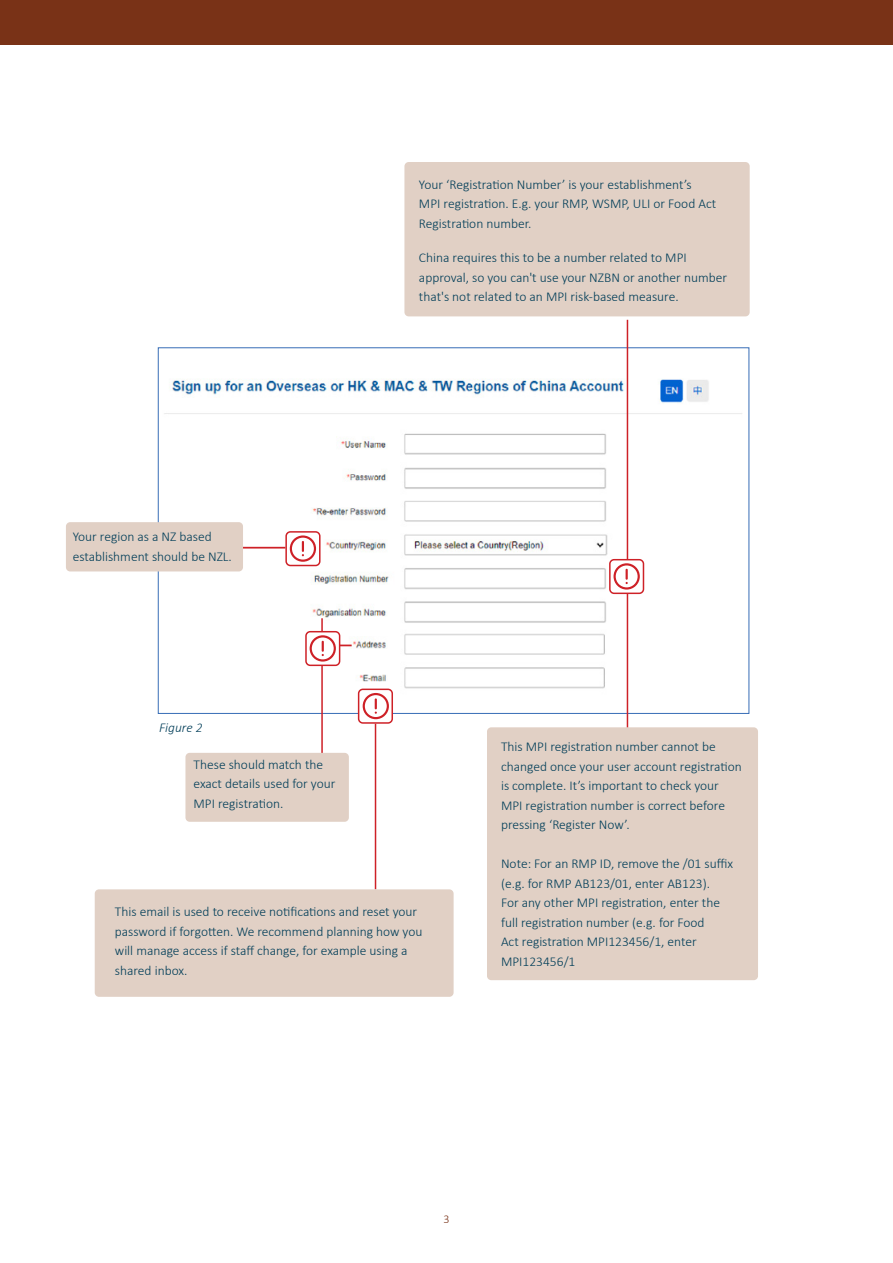
<style>
.page{position:relative;width:893px;height:1263px;background:#fff}
.page>*{position:absolute;margin:0;border:0;box-sizing:border-box;transform-origin:0 0}
.t1{font:300 13.5px/19.5px "Calibri";color:#003d58}
.t2{font:italic 300 13.5px "Calibri";color:#003d58}
.t3{font:300 12px "Calibri";color:#793217}
</style>
<div class="page">
<div style="left:0;top:0;width:893px;height:45px;background:#793217"></div>
<img style="left:160px;top:372px;width:582px;height:338px">
<div style="left:404px;top:162px;width:346px;height:154px;background:#e1d0c5;border-radius:4px"></div>
<div style="left:487px;top:727px;width:271px;height:253px;background:#e1d0c5;border-radius:4px"></div>
<div style="left:359px;top:689px;width:33px;height:34px;background:#fff;border-radius:4px"></div>
<div style="left:358px;top:689px;width:35px;height:35px;border:2px solid #ce2127;border-radius:4px"></div>
<hr style="left:321px;top:665px;width:2px;height:89px;background:#ce2127">
<div style="left:185px;top:753px;width:164px;height:69px;background:#e1d0c5;border-radius:4px"></div>
<div style="left:66px;top:522px;width:177px;height:49px;background:#e1d0c5;border-radius:4px"></div>
<hr style="left:627px;top:592px;width:1px;height:135px;background:#ce2127">
<hr style="left:627px;top:320px;width:1px;height:243px;background:#ce2127">
<hr style="left:243px;top:547px;width:42px;height:1px;background:#ce2127">
<hr style="left:375px;top:724px;width:1px;height:165px;background:#ce2127">
<div style="left:95px;top:889px;width:359px;height:108px;background:#e1d0c5;border-radius:4px"></div>
<svg style="left:310px;top:618px;width:42px;height:44px"></svg>
<div style="left:305px;top:631px;width:35px;height:35px;border:2px solid #ce2127;border-radius:4px"></div>
<div style="left:610px;top:560px;width:33px;height:33px;background:#fff;border-radius:4px"></div>
<div style="left:609px;top:559px;width:35px;height:35px;border:2px solid #ce2127;border-radius:4px"></div>
<svg style="left:613px;top:563px;width:27px;height:27px"></svg>
<svg style="left:290px;top:535px;width:26px;height:27px"></svg>
<div style="left:285px;top:531px;width:36px;height:35px;border:2px solid #ce2127;border-radius:4px"></div>
<svg style="left:362px;top:693px;width:27px;height:26px"></svg>
<p class="t1" style="left:73px;top:527px;width:161px">Your region as a NZ based establishment should be NZL.</p>
<p class="t2" style="left:159px;top:719px;width:45px">Figure 2</p>
<p class="t1" style="left:419px;top:174px;width:299px">Your ‘Registration Number’ is your establishment’s<br>MPI registration. E.g. your RMP, WSMP, ULI or Food Act<br>Registration number.</p>
<p class="t1" style="left:419px;top:248px;width:310px">China requires this to be a number related to MPI approval, so you can't use your NZBN or another number that's not related to an MPI risk-based measure.</p>
<p class="t1" style="left:194px;top:754px;width:143px">These should match the exact details used for your<br>MPI registration.</p>
<p class="t1" style="left:115px;top:902px;width:309px">This email is used to receive notifications and reset your password if forgotten. We recommend planning how you will manage access if staff change, for example using a shared inbox.</p>
<p class="t1" style="left:501px;top:737px;width:242px">This MPI registration number cannot be changed once your user account registration is complete. It’s important to check your MPI registration number is correct before pressing ‘Register Now’.</p>
<p class="t1" style="left:501px;top:854px;width:234px">Note: For an RMP ID, remove the /01 suffix (e.g. for RMP AB123/01, enter AB123).<br>For any other MPI registration, enter the full registration number (e.g. for Food<br>Act registration MPI123456/1, enter MPI123456/1</p>
<p class="t3" style="left:443px;top:1211px;width:8px">3</p>
</div>
